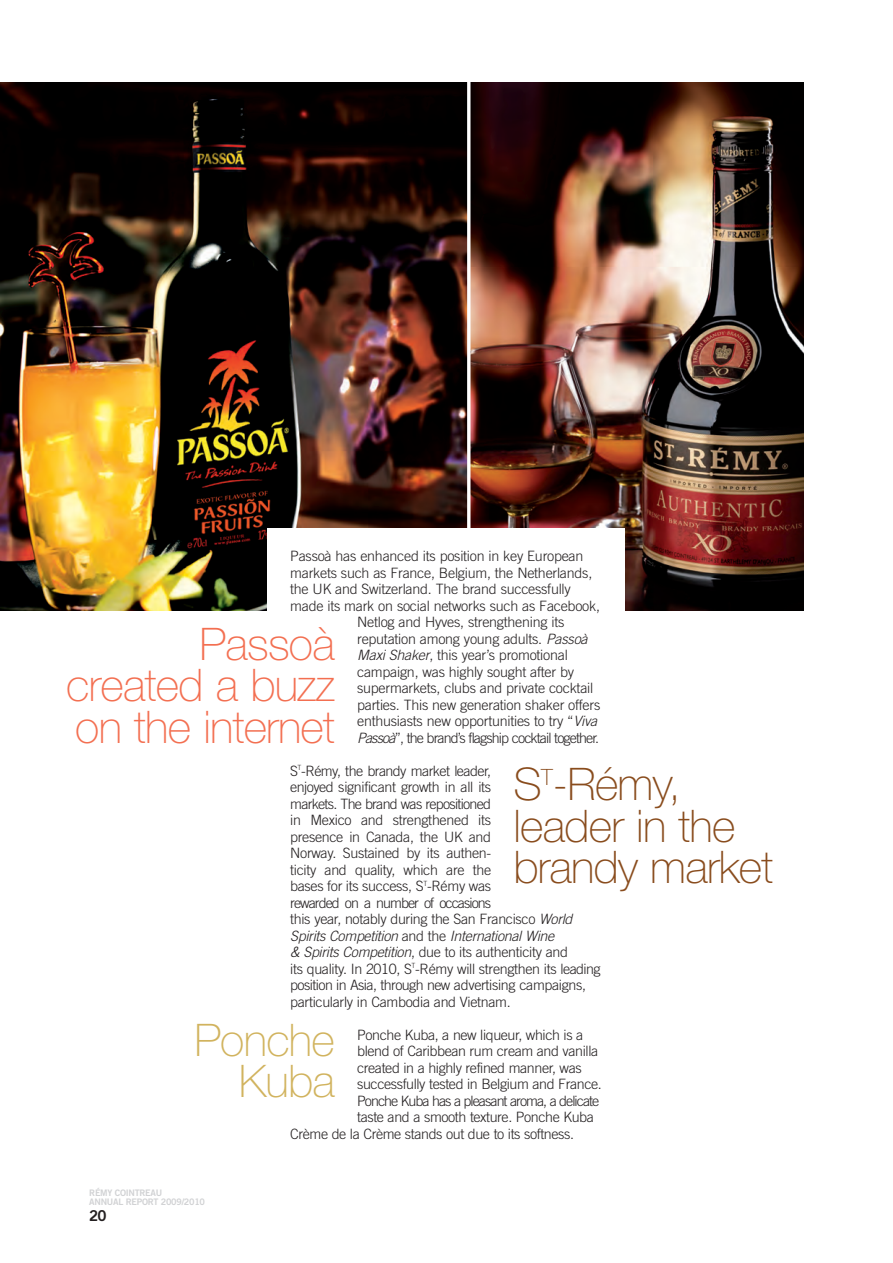
<style>
.page{position:relative;width:893px;height:1263px;background:#fff}
.page>*{position:absolute;margin:0;border:0;box-sizing:border-box;transform-origin:0 0}
.t1{font:100 45px/41.2px "Helvetica Neue";letter-spacing:-.015em;color:#f36f51;text-align:justify}
.t2{font:100 45px/41.2px "Helvetica Neue";letter-spacing:-.015em;color:#894c1d}
.t3{font:100 45px/41.2px "Helvetica Neue";letter-spacing:-.015em;color:#d1b35e;text-align:right}
.t4{font:15px "Trade Gothic Bold Two";color:#231f20}
.t5{font:300 14.25px/16.5px "Trade Gothic";letter-spacing:-.02em;color:#231f20}
.t6{font:300 14.25px "Trade Gothic";letter-spacing:-.06em;color:#231f20}
.t7{font:300 14.25px "Trade Gothic";letter-spacing:-.065em;color:#231f20}
.t8{font:9px/8.2px "Trade Gothic Bold Two";letter-spacing:-.03em;color:#d1d2d4}
.s1{font-style:italic}
</style>
<div class="page">
<img style="left:470px;top:83px;width:334px;height:527px">
<img style="left:0;top:82px;width:467px;height:529px">
<div style="left:268px;top:528px;width:357px;height:619px;background:#fff"></div>
<p class="t5" style="left:290px;top:549px;width:295px">Passoà has enhanced its position in key European</p>
<p class="t5" style="left:290px;top:565px;width:304px">markets such as France, Belgium, the Netherlands,</p>
<p class="t5" style="left:290px;top:582px;width:282px">the UK and Switzerland. The brand successfully</p>
<p class="t5" style="left:290px;top:598px;width:311px">made its mark on social networks such as Facebook,</p>
<p class="t5" style="left:357px;top:615px;width:209px">Netlog and Hyves, strengthening its</p>
<p class="t5" style="left:357px;top:631px;width:235px">reputation among young adults. <span class="s1">Passoà</span></p>
<p class="t5" style="left:357px;top:648px;width:212px"><span class="s1">Maxi Shaker</span>, this year’s promotional</p>
<p class="t5" style="left:357px;top:664px;width:218px">campaign, was highly sought after by</p>
<p class="t5" style="left:357px;top:681px;width:238px">supermarkets, clubs and private cocktail</p>
<p class="t5" style="left:357px;top:697px;width:245px">parties. This new generation shaker offers</p>
<p class="t5" style="left:357px;top:714px;width:244px">enthusiasts new opportunities to try “<span class="s1">Viva</span></p>
<p class="t6" style="left:357px;top:732px;width:244px"><span class="s1">Passoà</span>”, the brand’s flagship cocktail together.</p>
<p class="t5" style="left:290px;top:763px;width:312px">S<sup>T</sup>-Rémy, the brandy market leader,<br>enjoyed significant growth in all its<br>markets. The brand was repositioned<br>in Mexico and strengthened its<br>presence in Canada, the UK and<br>Norway. Sustained by its authen-<br>ticity and quality, which are the<br>bases for its success, S<sup>T</sup>-Rémy was<br>rewarded on a number of occasions<br>this year, notably during the San Francisco <span class="s1">World Spirits Competition</span> a n d t h e <span class="s1">International Wine<br>&amp; Spirits Competition</span>, due to its authenticity and<br>its quality. In 2010, S<sup>T</sup>-Rémy will strengthen its leading position in Asia, through new advertising campaigns, particularly in Cambodia and Vietnam.</p>
<p class="t5" style="left:357px;top:1027px;width:228px">Ponche Kuba, a new liqueur, which is a</p>
<p class="t5" style="left:357px;top:1044px;width:243px">blend of Caribbean rum cream and vanilla</p>
<p class="t5" style="left:357px;top:1060px;width:226px">created in a highly refined manner, was</p>
<p class="t5" style="left:357px;top:1077px;width:246px">successfully tested in Belgium and France.</p>
<p class="t7" style="left:357px;top:1095px;width:244px">Ponche Kuba has a pleasant aroma, a delicate</p>
<p class="t5" style="left:357px;top:1110px;width:238px">taste and a smooth texture. Ponche Kuba</p>
<p class="t5" style="left:290px;top:1126px;width:285px">Crème de la Crème stands out due to its softness.</p>
<h1 class="t1" style="left:66px;top:627px;width:270px;text-indent:133px">Passoà created a buzz on the internet</h1>
<h1 class="t2" style="left:513px;top:768px;width:261px">S<sup>T</sup>-Rémy, leader in the brandy market</h1>
<h1 class="t3" style="left:194px;top:1023px;width:142px">Ponche<br>Kuba</h1>
<p class="t8" style="left:89px;top:1190px;width:117px">RÉMY COINTREAU<br>ANNUAL REPORT 2009/2010</p>
<p class="t4" style="left:89px;top:1210px;width:19px">20</p>
</div>
